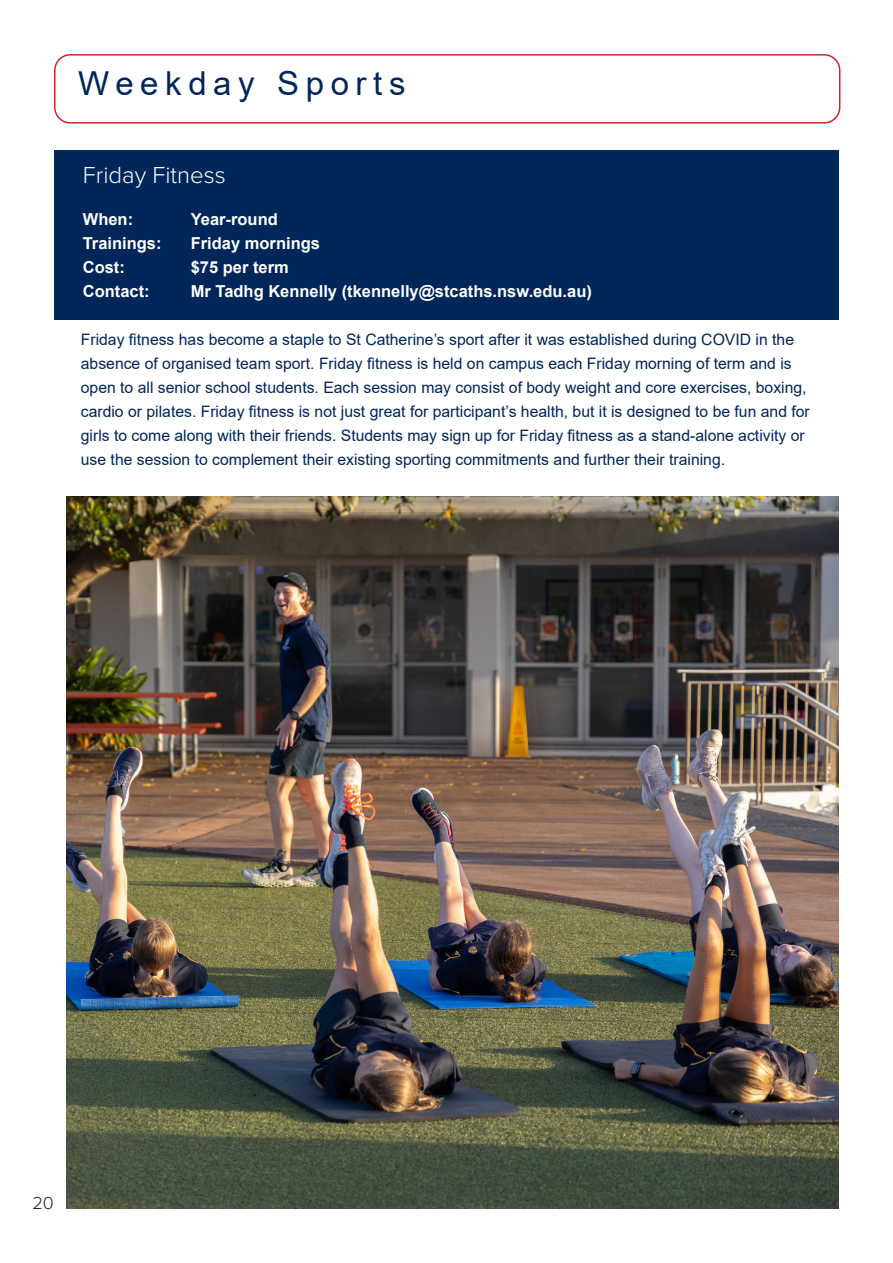
<style>
.page{position:relative;width:893px;height:1263px;background:#fff}
.page>*{position:absolute;margin:0;border:0;box-sizing:border-box;transform-origin:0 0}
.t1{font:33px "Arial";letter-spacing:.2em;color:#00265a}
.Paragraph_Style_1{font:300 24px "Proxima Nova";color:#fff}
.t2{font:300 18px "Proxima Nova";color:#231f20}
.Paragraph_Style_1-2{font:700 16.5px "Arial";color:#fff}
.Paragraph_Style_1-3{font:15.75px/24px "Arial";color:#00265a}
</style>
<div class="page">
<div style="left:54px;top:150px;width:785px;height:170px;background:#00265a"></div>
<img style="left:67px;top:497px;width:772px;height:711px">
<div style="left:54px;top:54px;width:786px;height:70px;border:2px solid #d1232a;border-radius:16px"></div>
<p class="t1" style="left:78px;top:61px;width:329px">Weekday Sports</p>
<p class="Paragraph_Style_1" style="left:83px;top:157px;width:145px">Friday Fitness</p>
<p class="Paragraph_Style_1-2" style="left:83px;top:208px;width:52px">When:</p>
<p class="Paragraph_Style_1-2" style="left:191px;top:208px;width:89px">Year-round</p>
<p class="Paragraph_Style_1-2" style="left:83px;top:232px;width:80px">Trainings:</p>
<p class="Paragraph_Style_1-2" style="left:191px;top:232px;width:131px">Friday mornings</p>
<p class="Paragraph_Style_1-2" style="left:83px;top:256px;width:44px">Cost:</p>
<p class="Paragraph_Style_1-2" style="left:191px;top:256px;width:100px">$75 per term</p>
<p class="Paragraph_Style_1-2" style="left:83px;top:280px;width:68px">Contact:</p>
<p class="Paragraph_Style_1-2" style="left:191px;top:280px;width:403px">Mr Tadhg Kennelly (tkennelly@stcaths.nsw.edu.au)</p>
<p class="Paragraph_Style_1-3" style="left:81px;top:327px;width:715px">Friday fitness has become a staple to St Catherine’s sport after it was established during COVID in the</p>
<p class="Paragraph_Style_1-3" style="left:81px;top:351px;width:730px">absence of organised team sport. Friday fitness is held on campus each Friday morning of term and is open to all senior school students. Each session may consist of body weight and core exercises, boxing, cardio or pilates. Friday fitness is not just great for participant’s health, but it is designed to be fun and for girls to come along with their friends. Students may sign up for Friday fitness as a stand-alone activity or use the session to complement their existing sporting commitments and further their training.</p>
<p class="t2" style="left:33px;top:1190px;width:23px">20</p>
</div>
